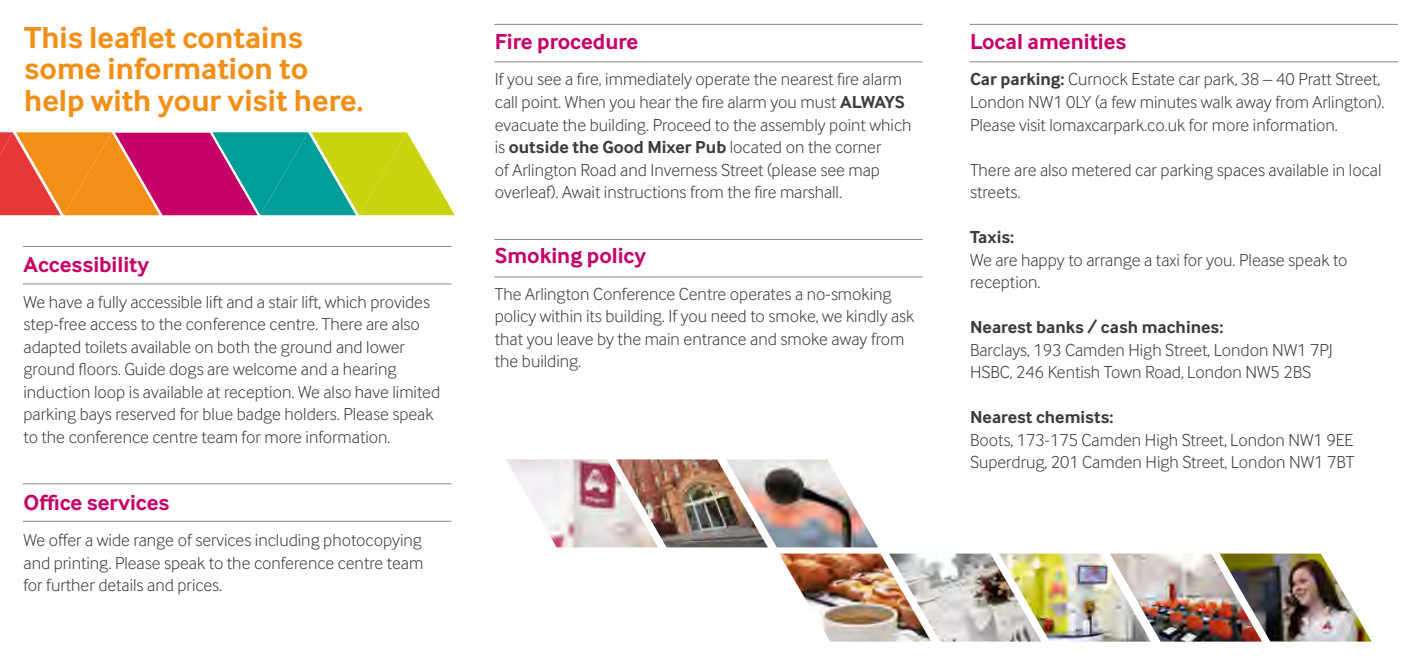
<style>
.page{position:relative;width:1416px;height:670px;background:#fff}
.page>*{position:absolute;margin:0;border:0;box-sizing:border-box;transform-origin:0 0}
.t1{font:700 31.5px/31.5px "Inter Face Corp";color:#f28f17}
.t2{font:700 22.5px "Inter Face Corp";color:#c50068}
.t3{font:300 18px/22.5px "Inter Face Corp";color:#3c3c3b}
.t4{font:700 18px "Inter Face Corp";color:#3c3c3b}
.s1{font-weight:700}
</style>
<div class="page">
<hr style="left:23px;top:283px;width:428px;height:1px;background:#878686">
<hr style="left:494px;top:61px;width:429px;height:1px;background:#878686">
<hr style="left:969px;top:61px;width:429px;height:1px;background:#878686">
<hr style="left:23px;top:521px;width:428px;height:1px;background:#878686">
<hr style="left:494px;top:276px;width:429px;height:1px;background:#878686">
<hr style="left:23px;top:246px;width:428px;height:1px;background:#878686">
<hr style="left:494px;top:24px;width:429px;height:1px;background:#878686">
<hr style="left:969px;top:24px;width:429px;height:1px;background:#878686">
<hr style="left:23px;top:483px;width:428px;height:1px;background:#878686">
<hr style="left:494px;top:239px;width:429px;height:1px;background:#878686">
<img style="left:506px;top:459px;width:110px;height:88px">
<img style="left:616px;top:459px;width:110px;height:88px">
<img style="left:726px;top:459px;width:152px;height:88px">
<img style="left:779px;top:553px;width:110px;height:88px">
<img style="left:889px;top:553px;width:110px;height:88px">
<img style="left:1151px;top:553px;width:68px;height:88px">
<img style="left:999px;top:553px;width:152px;height:88px">
<img style="left:1219px;top:553px;width:153px;height:88px">
<svg style="left:0;top:132px;width:455px;height:83px;background:#ad8557"></svg>
<h1 class="t1" style="left:24px;top:21px;width:341px">This leaflet contains some information to help with your visit here.</h1>
<p class="t2" style="left:23px;top:251px;width:127px">Accessibility</p>
<p class="t3" style="left:23px;top:290px;width:418px">We have a fully accessible lift and a stair lift, which provides step-free access to the conference centre. There are also adapted toilets available on both the ground and lower ground floors. Guide dogs are welcome and a hearing induction loop is available at reception. We also have limited parking bays reserved for blue badge holders. Please speak to the conference centre team for more information.</p>
<p class="t2" style="left:23px;top:489px;width:148px">Office services</p>
<p class="t3" style="left:23px;top:529px;width:401px;text-align:justify">We offer a wide range of services including photocopying and printing. Please speak to the conference centre team for further details and prices.</p>
<p class="t2" style="left:495px;top:29px;width:145px">Fire procedure</p>
<p class="t3" style="left:495px;top:68px;width:418px">If you see a fire, immediately operate the nearest fire alarm call point. When you hear the fire alarm you must <span class="s1">ALWAYS </span>evacuate the building. Proceed to the assembly point which is <span class="s1">outside the Good Mixer Pub</span> located on the corner<br>of Arlington Road and Inverness Street (please see map overleaf). Await instructions from the fire marshall.</p>
<p class="t2" style="left:495px;top:243px;width:153px">Smoking policy</p>
<p class="t3" style="left:495px;top:282px;width:421px">The Arlington Conference Centre operates a no-smoking policy within its building. If you need to smoke, we kindly ask that you leave by the main entrance and smoke away from the building.</p>
<p class="t2" style="left:970px;top:29px;width:158px">Local amenities</p>
<p class="t3" style="left:970px;top:68px;width:416px"><span class="s1">Car parking:</span> Curnock Estate car park, 38 – 40 Pratt Street,<br>London NW1 0LY (a few minutes walk away from Arlington).<br>Please visit lomaxcarpark.co.uk for more information.</p>
<p class="t3" style="left:970px;top:158px;width:413px">There are also metered car parking spaces available in local streets.</p>
<p class="t4" style="left:970px;top:227px;width:46px">Taxis:</p>
<p class="t3" style="left:970px;top:248px;width:379px">We are happy to arrange a taxi for you. Please speak to reception.</p>
<p class="t4" style="left:970px;top:317px;width:255px">Nearest banks / cash machines:</p>
<p class="t3" style="left:970px;top:338px;width:364px">Barclays, 193 Camden High Street, London NW1 7PJ<br>HSBC, 246 Kentish Town Road, London NW5 2BS</p>
<p class="t4" style="left:970px;top:407px;width:145px">Nearest chemists:</p>
<p class="t3" style="left:970px;top:428px;width:386px">Boots, 173-175 Camden High Street, London NW1 9EE<br>Superdrug, 201 Camden High Street, London NW1 7BT</p>
</div>
